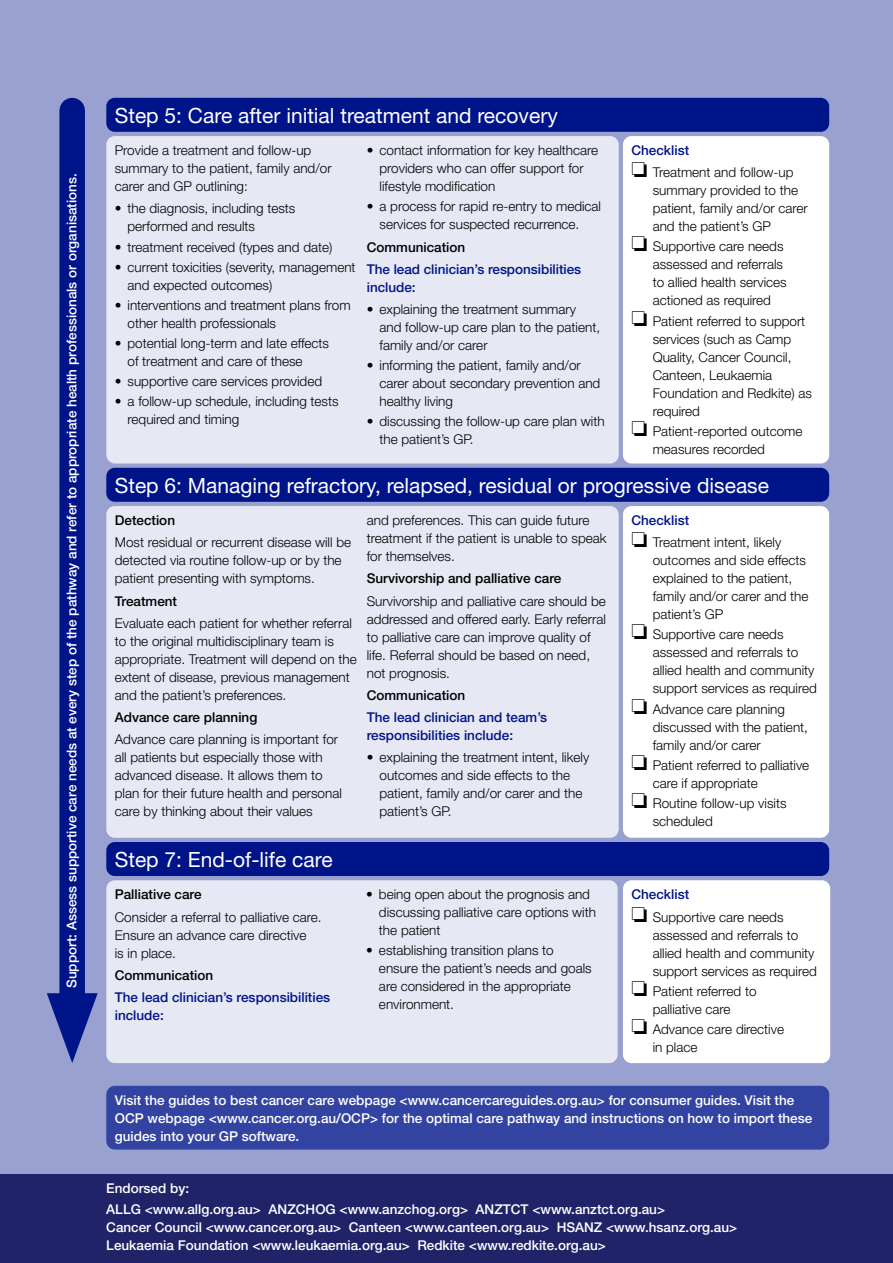
<style>
.page{position:relative;width:893px;height:1263px;background:#fff}
.page>*{position:absolute;margin:0;border:0;box-sizing:border-box;transform-origin:0 0}
.t1{font:21px "Helvetica Neue LT";color:#fff}
.t2{font:300 13.5px/18px "Helvetica Neue LT";color:#000}
.t3{font:500 13.5px/18px "Helvetica Neue LT";color:#fff}
.t4{font:500 13.5px/18px "Helvetica Neue LT";color:#001489}
.t5{font:500 13.5px "Helvetica Neue LT";color:#000}
.s1{font-weight:500;color:#001489}
</style>
<div class="page">
<div style="left:0;top:1174px;width:893px;height:89px;background:#202368"></div>
<div style="left:0;top:0;width:893px;height:1174px;background:#99a1d0"></div>
<div style="left:59px;top:111px;width:26px;height:909px;background:#001489"></div>
<svg style="left:47px;top:993px;width:51px;height:70px"></svg>
<div style="left:106px;top:468px;width:723px;height:34px;background:#001489;border-radius:9px"></div>
<div style="left:106px;top:98px;width:723px;height:34px;background:#001489;border-radius:9px"></div>
<div style="left:106px;top:136px;width:513px;height:327px;background:#e6e8f3;border-radius:9px"></div>
<div style="left:106px;top:506px;width:513px;height:332px;background:#e6e8f3;border-radius:9px"></div>
<div style="left:623px;top:136px;width:206px;height:327px;background:#fff;border-radius:9px"></div>
<div style="left:623px;top:506px;width:206px;height:332px;background:#fff;border-radius:9px"></div>
<div style="left:106px;top:842px;width:723px;height:34px;background:#001489;border-radius:9px"></div>
<div style="left:106px;top:880px;width:512px;height:183px;background:#e6e8f3;border-radius:9px"></div>
<div style="left:623px;top:880px;width:207px;height:183px;background:#fff;border-radius:9px"></div>
<div style="left:106px;top:1086px;width:723px;height:63px;background:#3343a1;border-radius:9px"></div>
<p class="t3" style="left:62px;top:988px;width:816px;rotate:-90deg">Support: Assess supportive care needs at every step of the pathway and refer to appropriate health professionals or organisations.</p>
<h1 class="t1" style="left:115px;top:103px;width:445px">Step 5: Care after initial treatment and recovery</h1>
<p class="t2" style="left:115px;top:141px;width:218px">Provide a treatment and follow-up summary to the patient, family and/or carer and GP outlining:</p>
<p class="t2" style="left:128px;top:199px;width:169px;text-indent:-13px">• the diagnosis, including tests performed and results</p>
<p class="t2" style="left:115px;top:237px;width:219px">• treatment received (types and date)</p>
<p class="t2" style="left:128px;top:258px;width:230px;text-indent:-13px">• current toxicities (severity, management and expected outcomes)</p>
<p class="t2" style="left:128px;top:296px;width:225px;text-indent:-13px">• interventions and treatment plans from other health professionals</p>
<p class="t2" style="left:128px;top:334px;width:203px;text-indent:-13px">• potential long-term and late effects of treatment and care of these</p>
<p class="t2" style="left:115px;top:372px;width:209px">• supportive care services provided</p>
<p class="t2" style="left:128px;top:392px;width:213px;text-indent:-13px">• a follow-up schedule, including tests required and timing</p>
<p class="t2" style="left:379px;top:141px;width:220px;text-indent:-13px">• contact information for key healthcare providers who can offer support for lifestyle modification</p>
<p class="t2" style="left:379px;top:197px;width:223px;text-indent:-13px">• a process for rapid re-entry to medical services for suspected recurrence.</p>
<p class="t5" style="left:367px;top:239px;width:100px">Communication</p>
<p class="t4" style="left:367px;top:260px;width:216px">The lead clinician’s responsibilities include:</p>
<p class="t2" style="left:379px;top:300px;width:222px;text-indent:-13px">• explaining the treatment summary and follow-up care plan to the patient, family and/or carer</p>
<p class="t2" style="left:379px;top:356px;width:222px;text-indent:-13px">• informing the patient, family and/or carer about secondary prevention and healthy living</p>
<p class="t2" style="left:379px;top:412px;width:227px;text-indent:-13px">• discussing the follow-up care plan with the patient’s GP.</p>
<p class="t2" style="left:631px;top:139px;width:164px;line-height:22.2px"><span class="s1">Checklist<br></span>❏ Treatment and follow-up</p>
<p class="t2" style="left:653px;top:181px;width:157px">summary provided to the patient, family and/or carer and the patient’s GP</p>
<p class="t2" style="left:653px;top:237px;width:136px;text-indent:-21px">❏ Supportive care needs assessed and referrals to allied health services actioned as required</p>
<p class="t2" style="left:653px;top:312px;width:161px;text-indent:-21px">❏ Patient referred to support services (such as Camp<br>Quality, Cancer Council,<br>Canteen, Leukaemia<br>Foundation and Redkite) as required</p>
<p class="t2" style="left:653px;top:422px;width:151px;text-indent:-21px">❏ Patient-reported outcome measures recorded</p>
<h1 class="t1" style="left:115px;top:473px;width:656px">Step 6: Managing refractory, relapsed, residual or progressive disease</h1>
<p class="t5" style="left:115px;top:512px;width:62px">Detection</p>
<p class="t2" style="left:115px;top:533px;width:238px">Most residual or recurrent disease will be detected via routine follow-up or by the patient presenting with symptoms.</p>
<p class="t5" style="left:115px;top:593px;width:64px">Treatment</p>
<p class="t2" style="left:115px;top:614px;width:243px">Evaluate each patient for whether referral to the original multidisciplinary team is appropriate. Treatment will depend on the extent of disease, previous management and the patient’s preferences.</p>
<p class="t5" style="left:115px;top:709px;width:144px">Advance care planning</p>
<p class="t2" style="left:115px;top:730px;width:229px">Advance care planning is important for all patients but especially those with advanced disease. It allows them to plan for their future health and personal care by thinking about their values</p>
<p class="t2" style="left:367px;top:511px;width:241px">and preferences. This can guide future treatment if the patient is unable to speak for themselves.</p>
<p class="t5" style="left:367px;top:570px;width:196px">Survivorship and palliative care</p>
<p class="t2" style="left:367px;top:591px;width:241px">Survivorship and palliative care should be addressed and offered early. Early referral to palliative care can improve quality of life. Referral should be based on need, not prognosis.</p>
<p class="t5" style="left:367px;top:687px;width:100px">Communication</p>
<p class="t4" style="left:367px;top:708px;width:182px">The lead clinician and team’s responsibilities include:</p>
<p class="t2" style="left:379px;top:748px;width:211px;text-indent:-13px">• explaining the treatment intent, likely outcomes and side effects to the patient, family and/or carer and the patient’s GP.</p>
<h1 class="t1" style="left:115px;top:847px;width:219px">Step 7: End-of-life care</h1>
<p class="t5" style="left:115px;top:886px;width:88px">Palliative care</p>
<p class="t2" style="left:115px;top:907px;width:208px">Consider a referral to palliative care.<br>Ensure an advance care directive<br>is in place.</p>
<p class="t5" style="left:115px;top:967px;width:100px">Communication</p>
<p class="t4" style="left:115px;top:988px;width:217px">The lead clinician’s responsibilities include:</p>
<p class="t2" style="left:379px;top:885px;width:219px;text-indent:-13px">• being open about the prognosis and discussing palliative care options with the patient</p>
<p class="t2" style="left:379px;top:941px;width:214px;text-indent:-13px">• establishing transition plans to ensure the patient’s needs and goals are considered in the appropriate environment.</p>
<p class="t2" style="left:631px;top:509px;width:151px;line-height:22.2px"><span class="s1">Checklist<br></span>❏ Treatment intent, likely</p>
<p class="t2" style="left:653px;top:551px;width:157px">outcomes and side effects explained to the patient, family and/or carer and the patient’s GP</p>
<p class="t2" style="left:653px;top:625px;width:166px;text-indent:-21px">❏ Supportive care needs assessed and referrals to allied health and community support services as required</p>
<p class="t2" style="left:653px;top:699px;width:157px;text-indent:-21px">❏ Advance care planning discussed with the patient, family and/or carer</p>
<p class="t2" style="left:653px;top:756px;width:158px;text-indent:-21px">❏ Patient referred to palliative care if appropriate</p>
<p class="t2" style="left:653px;top:794px;width:135px;text-indent:-21px">❏ Routine follow-up visits scheduled</p>
<p class="t2" style="left:631px;top:883px;width:154px;line-height:22.2px"><span class="s1">Checklist<br></span>❏ Supportive care needs</p>
<p class="t2" style="left:653px;top:925px;width:166px">assessed and referrals to allied health and community support services as required</p>
<p class="t2" style="left:631px;top:981px;width:127px;text-align:center">❏ Patient referred to palliative care</p>
<p class="t2" style="left:653px;top:1020px;width:133px;text-indent:-21px">❏ Advance care directive in place</p>
<p class="t3" style="left:115px;top:1091px;width:699px">Visit the guides to best cancer care webpage &lt;www.cancercareguides.org.au&gt; for consumer guides. Visit the<br>OCP webpage &lt;www.cancer.org.au/OCP&gt; for the optimal care pathway and instructions on how to import these guides into your GP software.</p>
<p class="t3" style="left:106px;top:1179px;width:84px">Endorsed by:</p>
<p class="t3" style="left:106px;top:1200px;width:632px">ALLG &lt;www.allg.org.au&gt; ANZCHOG &lt;www.anzchog.org&gt; ANZTCT &lt;www.anztct.org.au&gt;<br>Cancer Council &lt;www.cancer.org.au&gt; Canteen &lt;www.canteen.org.au&gt; HSANZ &lt;www.hsanz.org.au&gt;<br>Leukaemia Foundation &lt;www.leukaemia.org.au&gt; Redkite &lt;www.redkite.org.au&gt;</p>
</div>
